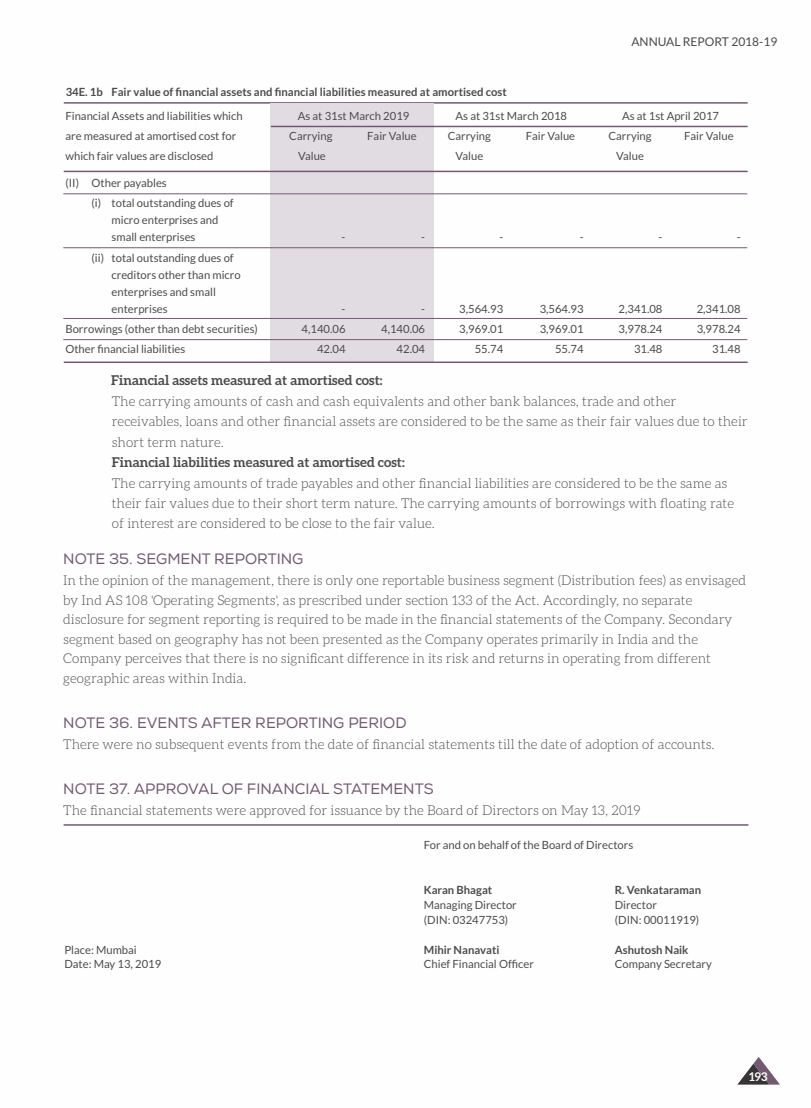
<style>
.page{position:relative;width:811px;height:1108px;background:#fff}
.page>*{position:absolute;margin:0;border:0;box-sizing:border-box;transform-origin:0 0}
.t1{font:15px "Nexa";color:#735a72}
.t2{font:300 13.5px/19.5px "Aleo";color:#4b4b4d}
.t3{font:700 13.5px "Aleo";color:#4b4b4d}
.t4{font:12px "Lato";color:#4b4b4d}
.t5{font:700 12px "Aleo";color:#fefefe}
.t6{font:11.25px/17px "Lato";color:#4b4b4d}
.t7{font:700 11.25px "Lato";color:#4b4b4d}
</style>
<div class="page">
<hr style="left:64px;top:102px;width:683px;height:2px;background:#735a72">
<div style="left:270px;top:103px;width:163px;height:259px;background:#e1dce2"></div>
<hr style="left:64px;top:171px;width:683px;height:1px;background:#735a72">
<hr style="left:270px;top:126px;width:477px;height:1px;background:#735a72">
<hr style="left:64px;top:361px;width:683px;height:2px;background:#735a72">
<hr style="left:63px;top:193px;width:683px;height:1px;background:#735a72">
<hr style="left:63px;top:247px;width:683px;height:1px;background:#735a72">
<hr style="left:63px;top:318px;width:683px;height:1px;background:#735a72">
<hr style="left:63px;top:339px;width:683px;height:1px;background:#735a72">
<hr style="left:63px;top:823px;width:685px;height:2px;background:#735a72">
<svg style="left:738px;top:1057px;width:41px;height:27px"></svg>
<p class="t4" style="left:631px;top:37px;width:147px">ANNUAL REPORT 2018-19</p>
<p class="t7" style="left:66px;top:87px;width:442px">34E. 1b Fair value of financial assets and financial liabilities measured at amortised cost</p>
<p class="t6" style="left:65px;top:128px;width:172px">are measured at amortised cost for</p>
<p class="t6" style="left:289px;top:128px;width:45px">Carrying</p>
<p class="t6" style="left:367px;top:128px;width:51px">Fair Value</p>
<p class="t6" style="left:447px;top:128px;width:45px">Carrying</p>
<p class="t6" style="left:525px;top:128px;width:51px">Fair Value</p>
<p class="t6" style="left:608px;top:128px;width:45px">Carrying</p>
<p class="t6" style="left:683px;top:128px;width:51px">Fair Value</p>
<p class="t6" style="left:65px;top:148px;width:149px">which fair values are disclosed</p>
<p class="t6" style="left:298px;top:148px;width:29px">Value</p>
<p class="t6" style="left:455px;top:148px;width:29px">Value</p>
<p class="t6" style="left:615px;top:148px;width:29px">Value</p>
<p class="t6" style="left:65px;top:108px;width:179px">Financial Assets and liabilities which</p>
<p class="t6" style="left:298px;top:108px;width:113px">As at 31st March 2019</p>
<p class="t6" style="left:455px;top:108px;width:113px">As at 31st March 2018</p>
<p class="t6" style="left:621px;top:108px;width:98px">As at 1st April 2017</p>
<p class="t6" style="left:65px;top:175px;width:103px">(II) Other payables</p>
<p class="t6" style="left:111px;top:195px;width:124px;text-indent:-20px">(i) total outstanding dues of micro enterprises and small enterprises</p>
<p class="t6" style="left:111px;top:250px;width:130px;text-indent:-20px">(ii) total outstanding dues of creditors other than micro enterprises and small enterprises</p>
<p class="t6" style="left:341px;top:229px;width:5px">-</p>
<p class="t6" style="left:421px;top:229px;width:5px">-</p>
<p class="t6" style="left:499px;top:229px;width:5px">-</p>
<p class="t6" style="left:579px;top:229px;width:5px">-</p>
<p class="t6" style="left:658px;top:229px;width:5px">-</p>
<p class="t6" style="left:736px;top:229px;width:5px">-</p>
<p class="t6" style="left:341px;top:301px;width:5px">-</p>
<p class="t6" style="left:421px;top:301px;width:5px">-</p>
<p class="t6" style="left:459px;top:301px;width:45px">3,564.93</p>
<p class="t6" style="left:539px;top:301px;width:45px">3,564.93</p>
<p class="t6" style="left:618px;top:301px;width:45px">2,341.08</p>
<p class="t6" style="left:696px;top:301px;width:45px">2,341.08</p>
<p class="t6" style="left:65px;top:321px;width:194px">Borrowings (other than debt securities)</p>
<p class="t6" style="left:301px;top:321px;width:45px">4,140.06</p>
<p class="t6" style="left:381px;top:321px;width:45px">4,140.06</p>
<p class="t6" style="left:459px;top:321px;width:45px">3,969.01</p>
<p class="t6" style="left:539px;top:321px;width:45px">3,969.01</p>
<p class="t6" style="left:618px;top:321px;width:45px">3,978.24</p>
<p class="t6" style="left:696px;top:321px;width:45px">3,978.24</p>
<p class="t6" style="left:65px;top:341px;width:121px">Other financial liabilities</p>
<p class="t6" style="left:317px;top:341px;width:30px">42.04</p>
<p class="t6" style="left:396px;top:341px;width:30px">42.04</p>
<p class="t6" style="left:474px;top:341px;width:30px">55.74</p>
<p class="t6" style="left:554px;top:341px;width:30px">55.74</p>
<p class="t6" style="left:633px;top:341px;width:30px">31.48</p>
<p class="t6" style="left:711px;top:341px;width:30px">31.48</p>
<p class="t3" style="left:111px;top:374px;width:272px">Financial assets measured at amortised cost:</p>
<p class="t2" style="left:112px;top:391px;width:637px;line-height:20.4px">The carrying amounts of cash and cash equivalents and other bank balances, trade and other receivables, loans and other financial assets are considered to be the same as their fair values due to their short term nature.</p>
<p class="t3" style="left:112px;top:456px;width:294px">Financial liabilities measured at amortised cost:</p>
<p class="t2" style="left:112px;top:473px;width:623px;line-height:20.4px">The carrying amounts of trade payables and other financial liabilities are considered to be the same as their fair values due to their short term nature. The carrying amounts of borrowings with floating rate of interest are considered to be close to the fair value.</p>
<p class="t1" style="left:63px;top:553px;width:241px">NOTE 35. SEGMENT REPORTING</p>
<p class="t2" style="left:63px;top:571px;width:684px">In the opinion of the management, there is only one reportable business segment (Distribution fees) as envisaged by Ind AS 108 'Operating Segments', as prescribed under section 133 of the Act. Accordingly, no separate disclosure for segment reporting is required to be made in the financial statements of the Company. Secondary segment based on geography has not been presented as the Company operates primarily in India and the Company perceives that there is no significant difference in its risk and returns in operating from different geographic areas within India.</p>
<p class="t1" style="left:63px;top:716px;width:344px">NOTE 36. EVENTS AFTER REPORTING PERIOD</p>
<p class="t2" style="left:63px;top:734px;width:652px">There were no subsequent events from the date of financial statements till the date of adoption of accounts.</p>
<p class="t1" style="left:63px;top:783px;width:372px">NOTE 37. APPROVAL OF FINANCIAL STATEMENTS</p>
<p class="t2" style="left:63px;top:801px;width:578px">The financial statements were approved for issuance by the Board of Directors on May 13, 2019</p>
<p class="t6" style="left:423px;top:837px;width:211px">For and on behalf of the Board of Directors</p>
<p class="t7" style="left:423px;top:884px;width:70px">Karan Bhagat</p>
<p class="t7" style="left:614px;top:884px;width:88px">R. Venkataraman</p>
<p class="t6" style="left:423px;top:896px;width:94px">Managing Director</p>
<p class="t6" style="left:614px;top:896px;width:44px">Director</p>
<p class="t6" style="left:423px;top:911px;width:86px">(DIN: 03247753)</p>
<p class="t6" style="left:614px;top:911px;width:86px">(DIN: 00011919)</p>
<p class="t6" style="left:64px;top:941px;width:74px">Place: Mumbai</p>
<p class="t7" style="left:423px;top:944px;width:77px">Mihir Nanavati</p>
<p class="t7" style="left:614px;top:944px;width:75px">Ashutosh Naik</p>
<p class="t6" style="left:64px;top:956px;width:98px">Date: May 13, 2019</p>
<p class="t6" style="left:423px;top:956px;width:111px">Chief Financial Officer</p>
<p class="t6" style="left:614px;top:956px;width:98px">Company Secretary</p>
<p class="t5" style="left:748px;top:1070px;width:20px">193</p>
</div>
